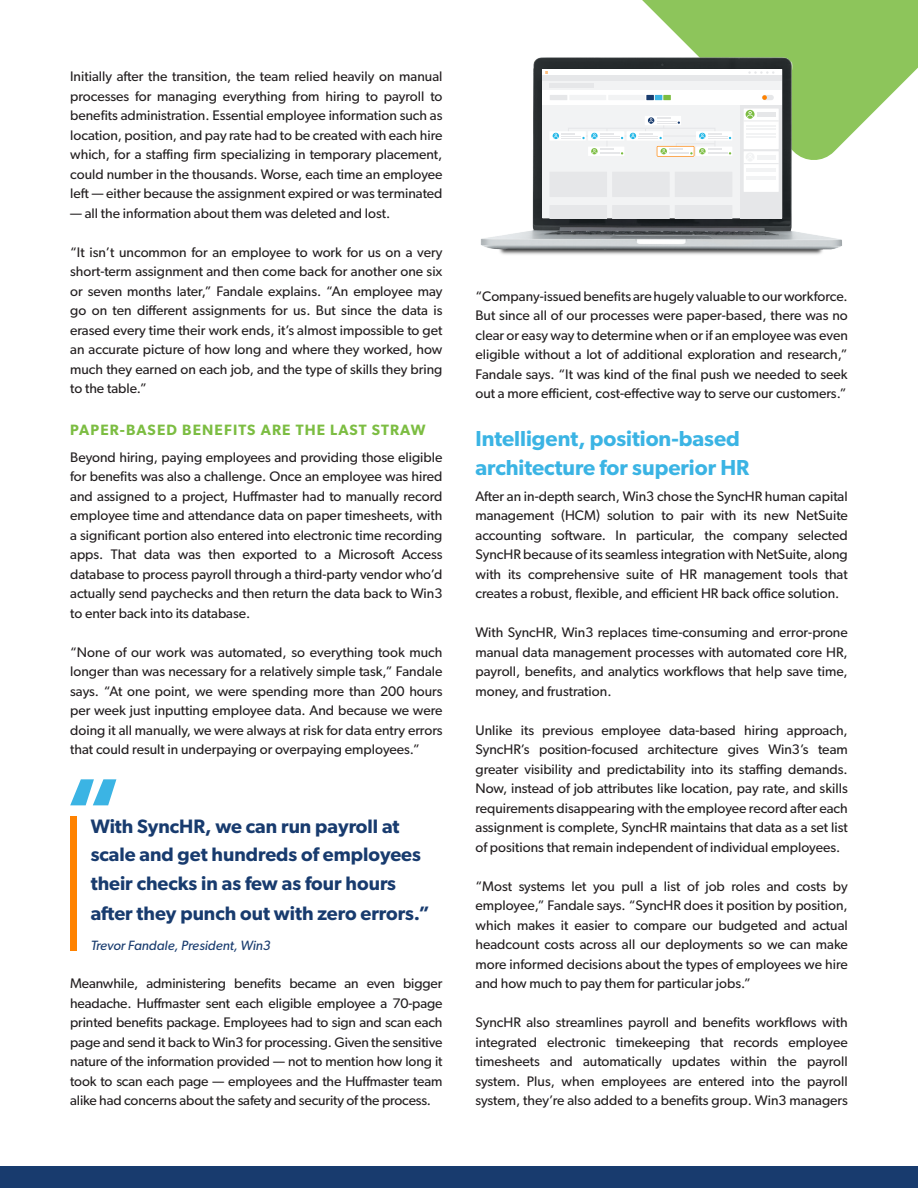
<style>
.page{position:relative;width:918px;height:1188px;background:#fff}
.page>*{position:absolute;margin:0;border:0;box-sizing:border-box;transform-origin:0 0}
.t1{font:600 21.75px/28.5px "Gibson";color:#3bb4e4}
.t2{font:600 19.5px/29px "Gibson";color:#183b6e}
.t3{font:600 15px "Gibson";letter-spacing:.075em;color:#7cbd42}
.t4{font:13.8px/19.5px "Gibson";color:#231f20;text-align:justify}
.t5{font:italic 13.5px "Gibson";color:#183b6e}
</style>
<div class="page">
<svg style="left:642px;top:0;width:276px;height:138px;fill:#8dc55b"></svg>
<div style="left:0;top:1166px;width:918px;height:22px;background:#183b6e"></div>
<img style="left:480px;top:44px;width:368px;height:211px">
<div style="left:542px;top:70px;width:240px;height:148px;background:#f2f3f4"></div>
<div style="left:542px;top:90px;width:240px;height:15px;background:#fff"></div>
<div style="left:542px;top:75px;width:240px;height:6px;background:#e6e7e9"></div>
<div style="left:740px;top:105px;width:42px;height:113px;background:#e6e7e9"></div>
<div style="left:542px;top:70px;width:240px;height:5px;background:#fff"></div>
<div style="left:549px;top:131px;width:37px;height:10px;background:#fff"></div>
<div style="left:696px;top:147px;width:36px;height:9px;background:#fff"></div>
<svg style="left:645px;top:116px;width:36px;height:9px"></svg>
<svg style="left:553px;top:118px;width:178px;height:39px"></svg>
<div style="left:550px;top:95px;width:17px;height:5px;background:#e6e7e9"></div>
<div style="left:569px;top:95px;width:37px;height:5px;background:#f2f3f4"></div>
<div style="left:549px;top:172px;width:58px;height:25px;background:#e6e7e9"></div>
<div style="left:612px;top:172px;width:58px;height:25px;background:#e6e7e9"></div>
<div style="left:675px;top:172px;width:57px;height:25px;background:#e6e7e9"></div>
<div style="left:550px;top:205px;width:182px;height:13px;background:#e6e7e9"></div>
<div style="left:608px;top:95px;width:37px;height:5px;background:#f2f3f4"></div>
<div style="left:646px;top:95px;width:8px;height:5px;background:#183b6e"></div>
<svg style="left:655px;top:95px;width:7px;height:5px"></svg>
<div style="left:663px;top:95px;width:8px;height:5px;background:#7cbd42"></div>
<div style="left:762px;top:95px;width:12px;height:5px;background:#e6e7e9;border-radius:3px"></div>
<svg style="left:762px;top:95px;width:5px;height:5px"></svg>
<div style="left:744px;top:109px;width:35px;height:40px;background:#fff"></div>
<hr style="left:757px;top:112px;width:19px;height:4px;background:#e6e7e9">
<hr style="left:550px;top:83px;width:44px;height:4px;background:#e6e7e9">
<svg style="left:746px;top:110px;width:9px;height:9px"></svg>
<hr style="left:744px;top:121px;width:35px;height:1px;background:#e6e7e9">
<hr style="left:746px;top:125px;width:30px;height:2px;background:#f2f3f4">
<hr style="left:746px;top:128px;width:30px;height:1px;background:#f2f3f4">
<hr style="left:746px;top:133px;width:30px;height:2px;background:#f2f3f4">
<hr style="left:746px;top:136px;width:30px;height:1px;background:#f2f3f4">
<div style="left:744px;top:151px;width:35px;height:41px;background:#fff"></div>
<hr style="left:757px;top:155px;width:19px;height:4px;background:#f2f3f4">
<svg style="left:746px;top:153px;width:8px;height:8px"></svg>
<hr style="left:744px;top:163px;width:35px;height:1px;background:#e6e7e9">
<hr style="left:746px;top:168px;width:30px;height:1px;background:#f2f3f4">
<hr style="left:746px;top:171px;width:30px;height:1px;background:#f2f3f4">
<hr style="left:746px;top:176px;width:30px;height:1px;background:#f2f3f4">
<hr style="left:746px;top:179px;width:30px;height:1px;background:#f2f3f4">
<svg style="left:748px;top:71px;width:26px;height:3px"></svg>
<svg style="left:70px;top:779px;width:46px;height:26px"></svg>
<div style="left:70px;top:816px;width:7px;height:135px;background:#ff8200"></div>
<p class="t4" style="left:70px;top:67px;width:374px">Initially after the transition, the team relied heavily on manual processes for managing everything from hiring to payroll to benefits administration. Essential employee information such as location, position, and pay rate had to be created with each hire which, for a staffing firm specializing in temporary placement, could number in the thousands. Worse, each time an employee left — either because the assignment expired or was terminated</p>
<p class="t4" style="left:70px;top:203px;width:322px">— all the information about them was deleted and lost.</p>
<p class="t4" style="left:70px;top:242px;width:374px">“It isn’t uncommon for an employee to work for us on a very short-term assignment and then come back for another one six or seven months later,” Fandale explains. “An employee may go on ten different assignments for us. But since the data is erased every time their work ends, it’s almost impossible to get an accurate picture of how long and where they worked, how much they earned on each job, and the type of skills they bring to the table.”</p>
<p class="t3" style="left:70px;top:421px;width:357px">PAPER-BASED BENEFITS ARE THE LAST STRAW</p>
<p class="t4" style="left:70px;top:447px;width:374px">Beyond hiring, paying employees and providing those eligible for benefits was also a challenge. Once an employee was hired and assigned to a project, Huffmaster had to manually record employee time and attendance data on paper timesheets, with a significant portion also entered into electronic time recording apps. That data was then exported to a Microsoft Access database to process payroll through a third-party vendor who’d actually send paychecks and then return the data back to Win3 to enter back into its database.</p>
<p class="t4" style="left:70px;top:642px;width:374px">“None of our work was automated, so everything took much longer than was necessary for a relatively simple task,” Fandale says. “At one point, we were spending more than 200 hours per week just inputting employee data. And because we were doing it all manually, we were always at risk for data entry errors that could result in underpaying or overpaying employees.”</p>
<p class="t2" style="left:91px;top:811px;width:341px">With SyncHR, we can run payroll at scale and get hundreds of employees their checks in as few as four hours after they punch out with zero errors.”</p>
<p class="t5" style="left:91px;top:937px;width:181px">Trevor Fandale, President, Win3</p>
<p class="t4" style="left:70px;top:973px;width:374px">Meanwhile, administering benefits became an even bigger headache. Huffmaster sent each eligible employee a 70-page printed benefits package. Employees had to sign and scan each page and send it back to Win3 for processing. Given the sensitive nature of the information provided — not to mention how long it took to scan each page — employees and the Huffmaster team alike had concerns about the safety and security of the process.</p>
<p class="t4" style="left:476px;top:286px;width:374px">“Company-issued benefits are hugely valuable to our workforce.<br>But since all of our processes were paper-based, there was no clear or easy way to determine when or if an employee was even eligible without a lot of additional exploration and research,” Fandale says. “It was kind of the final push we needed to seek out a more efficient, cost-effective way to serve our customers.”</p>
<p class="t1" style="left:476px;top:424px;width:275px">Intelligent, position-based architecture for superior HR</p>
<p class="t4" style="left:476px;top:486px;width:374px">After an in-depth search, Win3 chose the SyncHR human capital management (HCM) solution to pair with its new NetSuite accounting software. In particular, the company selected SyncHR because of its seamless integration with NetSuite, along with its comprehensive suite of HR management tools that creates a robust, flexible, and efficient HR back office solution.</p>
<p class="t4" style="left:476px;top:623px;width:374px">With SyncHR, Win3 replaces time-consuming and error-prone manual data management processes with automated core HR, payroll, benefits, and analytics workflows that help save time, money, and frustration.</p>
<p class="t4" style="left:476px;top:720px;width:374px">Unlike its previous employee data-based hiring approach, SyncHR’s position-focused architecture gives Win3’s team greater visibility and predictability into its staffing demands.<br>Now, instead of job attributes like location, pay rate, and skills requirements disappearing with the employee record after each assignment is complete, SyncHR maintains that data as a set list of positions that remain independent of individual employees.</p>
<p class="t4" style="left:476px;top:876px;width:374px">“Most systems let you pull a list of job roles and costs by employee,” Fandale says. “SyncHR does it position by position, which makes it easier to compare our budgeted and actual headcount costs across all our deployments so we can make more informed decisions about the types of employees we hire and how much to pay them for particular jobs.”</p>
<p class="t4" style="left:476px;top:1013px;width:374px">SyncHR also streamlines payroll and benefits workflows with integrated electronic timekeeping that records employee timesheets and automatically updates within the payroll system. Plus, when employees are entered into the payroll system, they’re also added to a benefits group. Win3 managers</p>
</div>
